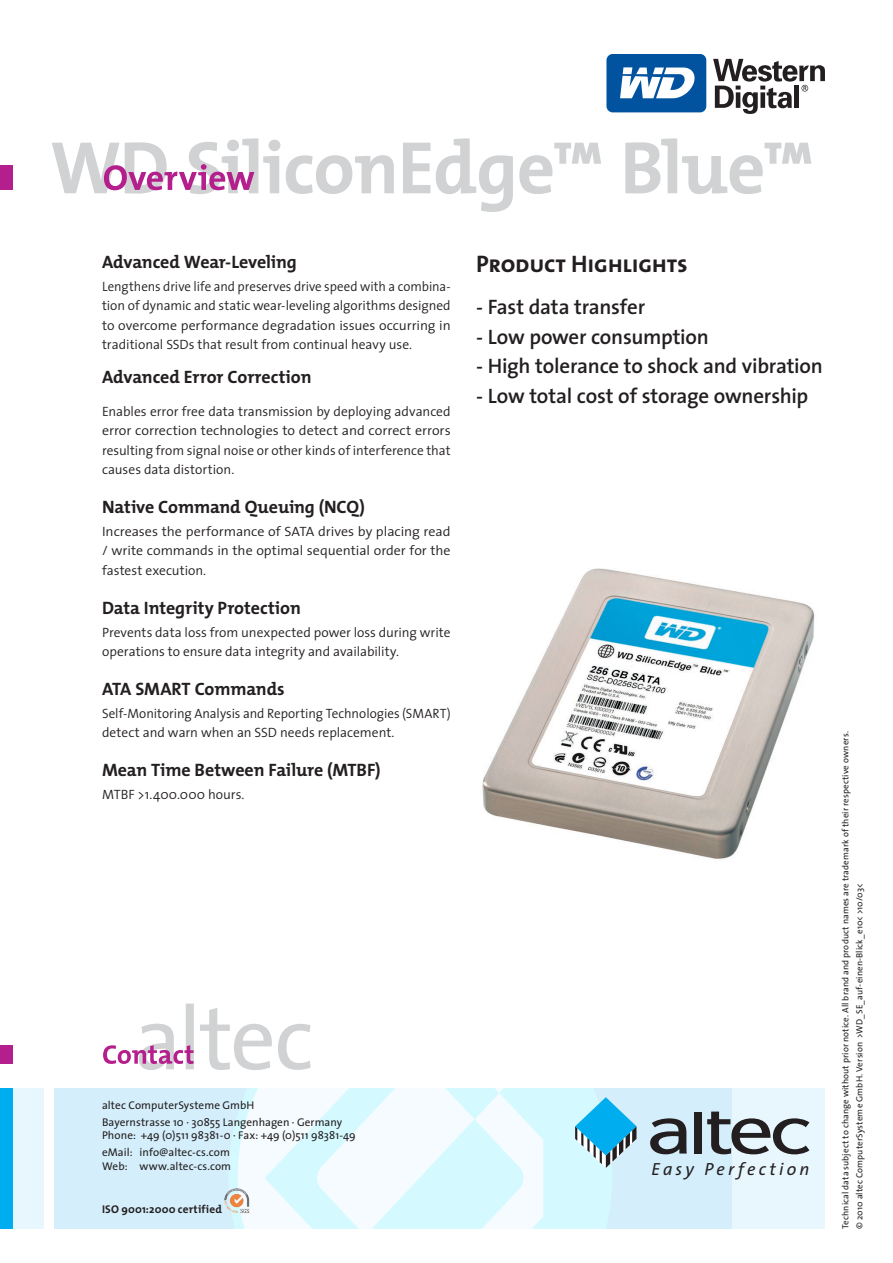
<style>
.page{position:relative;width:893px;height:1263px;background:#fff}
.page>*{position:absolute;margin:0;border:0;box-sizing:border-box;transform-origin:0 0}
.t1{font:700 75px "The Mix";letter-spacing:-.02em;color:#d1d2d4}
.t2{font:24px "The Mix Bold Caps";letter-spacing:-.01em;color:#231f20}
.t3{font:600 21px "The Sans";letter-spacing:-.01em;color:#231f20}
.t4{font:700 18px "The Mix";letter-spacing:-.005em;color:#231f20}
.t5{font:italic 17.7px "The Sans";letter-spacing:.18em;color:#231f20}
.t6{font:300 13.5px/19.5px "The Sans";color:#231f20}
.t7{font:300 13.5px/19.5px "The Sans";color:#231f20;text-align:justify;scale:.96 1}
.t8{font:300 13.5px/19.5px "The Sans";color:#231f20;text-align:justify;scale:1.04 1}
.t9{font:11.25px/17px "The Sans";letter-spacing:.005em;color:#231f20}
.t10{font:700 11.25px "The Mix";letter-spacing:.015em;color:#231f20}
.t11{font:9px/14px "The Sans";letter-spacing:.015em;color:#231f20}
</style>
<div class="page">
<div style="left:0;top:1089px;width:825px;height:140px;background:#e8f6fd"></div>
<div style="left:54px;top:1089px;width:677px;height:140px;background:#d4effb"></div>
<svg style="left:229px;top:1089px;width:383px;height:140px"></svg>
<svg style="left:265px;top:1089px;width:278px;height:140px"></svg>
<div style="left:0;top:1089px;width:13px;height:140px;background:#00aeef"></div>
<div style="left:0;top:1045px;width:13px;height:18px;background:#b41e8d"></div>
<div style="left:0;top:165px;width:13px;height:25px;background:#b41e8d"></div>
<div style="left:45px;top:1089px;width:9px;height:140px;background:#fff"></div>
<svg style="left:104px;top:164px;width:150px;height:26px"></svg>
<svg style="left:103px;top:1003px;width:208px;height:67px"></svg>
<img style="left:224px;top:1188px;width:26px;height:26px">
<div style="left:606px;top:54px;width:100px;height:58px;background:#0153a0;border-radius:6px"></div>
<svg style="left:620px;top:67px;width:75px;height:31px"></svg>
<svg style="left:713px;top:59px;width:112px;height:55px"></svg>
<div style="left:694px;top:1111px;width:8px;height:42px;background:#231f20"></div>
<svg style="left:650px;top:1118px;width:37px;height:36px"></svg>
<svg style="left:707px;top:1111px;width:102px;height:43px"></svg>
<svg style="left:575px;top:1097px;width:61px;height:71px"></svg>
<img style="left:482px;top:568px;width:333px;height:291px">
<h1 class="t1" style="left:50px;top:105px;width:766px">WD SiliconEdge™ Blue™</h1>
<h3 class="t4" style="left:102px;top:247px;width:196px">Advanced Wear-Leveling</h3>
<p class="t7" style="left:102px;top:276px;width:365px">Lengthens drive life and preserves drive speed with a combina&shy;tion of dynamic and static wear-leveling algorithms designed to overcome performance degradation issues occurring in traditional SSDs that result from continual heavy use.</p>
<h3 class="t4" style="left:102px;top:362px;width:211px">Advanced Error Correction</h3>
<p class="t6" style="left:102px;top:401px;width:350px;text-align:justify">Enables error free data transmission by deploying advanced error correction technologies to detect and correct errors resulting from signal noise or other kinds of interference that causes data distortion.</p>
<h3 class="t4" style="left:102px;top:492px;width:264px">Native Command Queuing (NCQ)</h3>
<p class="t8" style="left:102px;top:521px;width:337px">Increases the performance of SATA drives by placing read / write commands in the optimal sequential order for the fastest execution.</p>
<h3 class="t4" style="left:102px;top:592px;width:200px">Data Integrity Protection</h3>
<p class="t6" style="left:102px;top:622px;width:350px">Prevents data loss from unexpected power loss during write operations to ensure data integrity and availability.</p>
<h3 class="t4" style="left:102px;top:674px;width:184px">ATA SMART Commands</h3>
<p class="t6" style="left:102px;top:703px;width:350px">Self-Monitoring Analysis and Reporting Technologies (SMART) detect and warn when an SSD needs replacement.</p>
<h3 class="t4" style="left:102px;top:755px;width:280px">Mean Time Between Failure (MTBF)</h3>
<p class="t6" style="left:102px;top:784px;width:144px">MTBF &gt;1.400.000 hours.</p>
<h2 class="t2" style="left:476px;top:244px;width:213px">Product Highlights</h2>
<h3 class="t3" style="left:476px;top:290px;width:170px">- Fast data transfer</h3>
<h3 class="t3" style="left:476px;top:319px;width:234px">- Low power consumption</h3>
<h3 class="t3" style="left:476px;top:349px;width:348px">- High tolerance to shock and vibration</h3>
<h3 class="t3" style="left:476px;top:378px;width:334px">- Low total cost of storage ownership</h3>
<p class="t9" style="left:102px;top:1096px;width:242px">altec ComputerSysteme GmbH<br>Bayernstrasse 10 · 30855 Langenhagen · Germany</p>
<p class="t9" style="left:102px;top:1126px;width:255px">Phone: +49 (0)511 98381-0 · Fax: +49 (0)511 98381-49 eMail: info@altec-cs.com</p>
<p class="t9" style="left:102px;top:1157px;width:131px">Web: www.altec-cs.com</p>
<p class="t10" style="left:102px;top:1200px;width:121px">ISO 9001:2000 certified</p>
<h3 class="t5" style="left:651px;top:1154px;width:159px">Easy Perfection</h3>
<p class="t11" style="left:838px;top:1229px;width:499px;rotate:-90deg">Technical data subject to change without prior notice. All brand and product names are trademark of their respective owners. © 2010 altec ComputerSysteme GmbH. Version &gt;WD_SE_auf-einen-Blick_e10&lt; &gt;10/03&lt;</p>
</div>
